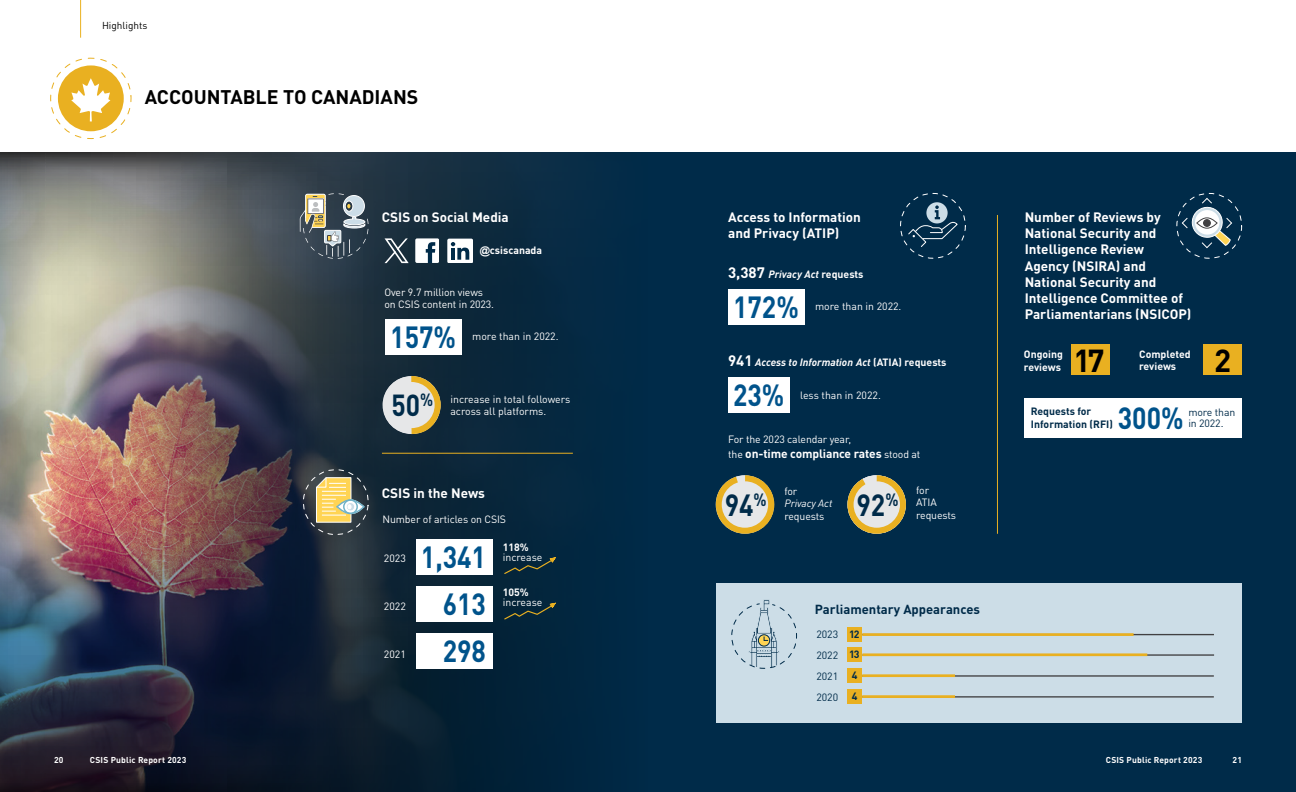
<style>
.page{position:relative;width:1296px;height:792px;background:#fff}
.page>*{position:absolute;margin:0;border:0;box-sizing:border-box;transform-origin:0 0}
.t1{font:700 31.5px "DINOT";color:#000}
.t2{font:700 30.3px/47.1px "DINOT";color:#00538b;text-align:justify;scale:.88 1}
.t3{font:700 30.3px "DINOT";color:#002b49;scale:.88 1}
.t4{font:700 30.1px "DINOT";color:#002b49;scale:.88 1}
.t5{font:700 19.5px "DINOT";color:#000}
.t6{font:700 17.6px "DINOT";color:#002b49;scale:.88 1}
.t7{font:700 13.5px/16.2px "DINOT";color:#fff}
.t8{font:700 13px "DINOT";color:#002b49}
.t9{font:700 12px "DINOT";letter-spacing:-.01em;color:#fff}
.t10{font:10.5px/12.6px "DINOT";letter-spacing:-.01em;color:#fff}
.t11{font:italic 700 10.5px "DINOT";color:#fff}
.t12{font:700 10.5px/12.6px "DINOT";color:#fff}
.t13{font:700 10.5px/20.8px "DINOT";color:#002b49}
.t14{font:10.5px/21px "DINOT";color:#002b49}
.t15{font:10px "DINOT";color:#000}
.t16{font:700 8.5px "DINOT";letter-spacing:.02em;color:#fff}
.s1{font-family:"Arial"}
.s2{font-weight:700}
.s3{font-style:normal;font-size:15px}
.s4{font-style:normal}
.s5{font-weight:400;font-size:10.5px}
.s6{font-style:italic}
</style>
<div class="page">
<div style="left:648px;top:152px;width:648px;height:640px;background:#002b49"></div>
<div style="left:717px;top:584px;width:525px;height:139px;background:#ccdde7"></div>
<hr style="left:997px;top:215px;width:1px;height:319px;background:#e9b021">
<img style="left:0;top:152px;width:149px;height:640px">
<svg style="left:149px;top:152px;width:499px;height:640px;background:#1f3041"></svg>
<hr style="left:382px;top:453px;width:191px;height:1px;background:#e9b021">
<div style="left:1071px;top:345px;width:39px;height:30px;background:#e9b021"></div>
<div style="left:1203px;top:345px;width:39px;height:30px;background:#e9b021"></div>
<svg style="left:447px;top:239px;width:26px;height:24px"></svg>
<svg style="left:415px;top:238px;width:24px;height:25px"></svg>
<svg style="left:716px;top:475px;width:58px;height:59px"></svg>
<div style="left:722px;top:481px;width:46px;height:47px;background:#e6e7e8;border-radius:50%"></div>
<svg style="left:847px;top:475px;width:59px;height:59px"></svg>
<div style="left:854px;top:481px;width:46px;height:47px;background:#e6e7e8;border-radius:50%"></div>
<svg style="left:379px;top:376px;width:62px;height:62px;background:#74735c"></svg>
<div style="left:389px;top:382px;width:46px;height:46px;background:#e6e7e8;border-radius:50%"></div>
<svg style="left:385px;top:238px;width:24px;height:25px"></svg>
<div style="left:728px;top:289px;width:77px;height:36px;background:#fff"></div>
<div style="left:1024px;top:398px;width:218px;height:40px;background:#fff"></div>
<div style="left:728px;top:378px;width:62px;height:35px;background:#fff"></div>
<div style="left:385px;top:319px;width:77px;height:36px;background:#fff"></div>
<div style="left:416px;top:539px;width:77px;height:36px;background:#fff"></div>
<div style="left:416px;top:586px;width:77px;height:36px;background:#fff"></div>
<div style="left:416px;top:633px;width:77px;height:36px;background:#fff"></div>
<hr style="left:862px;top:675px;width:352px;height:2px;background:#414042">
<hr style="left:862px;top:634px;width:352px;height:1px;background:#414042">
<hr style="left:862px;top:674px;width:93px;height:3px;background:#e9b021">
<hr style="left:862px;top:696px;width:352px;height:2px;background:#414042">
<hr style="left:862px;top:695px;width:93px;height:3px;background:#e9b021">
<hr style="left:862px;top:654px;width:352px;height:2px;background:#414042">
<hr style="left:862px;top:653px;width:285px;height:3px;background:#e9b021">
<hr style="left:862px;top:633px;width:272px;height:3px;background:#e9b021">
<div style="left:848px;top:627px;width:14px;height:15px;background:#e9b021"></div>
<div style="left:848px;top:647px;width:14px;height:15px;background:#e9b021"></div>
<div style="left:848px;top:668px;width:14px;height:15px;background:#e9b021"></div>
<div style="left:848px;top:689px;width:14px;height:15px;background:#e9b021"></div>
<svg style="left:504px;top:557px;width:52px;height:17px"></svg>
<svg style="left:504px;top:603px;width:52px;height:16px"></svg>
<svg style="left:1181px;top:198px;width:51px;height:51px"></svg>
<div style="left:1203px;top:219px;width:8px;height:8px;border:1px solid #414042;border-radius:50%"></div>
<div style="left:1177px;top:193px;width:65px;height:66px;border:1px dashed #fff;border-radius:50%"></div>
<div style="left:900px;top:193px;width:66px;height:66px;border:1px dashed #fff;border-radius:50%"></div>
<svg style="left:908px;top:202px;width:50px;height:46px"></svg>
<svg style="left:300px;top:193px;width:68px;height:66px;background:#6a7477"></svg>
<svg style="left:50px;top:57px;width:82px;height:83px"></svg>
<svg style="left:731px;top:599px;width:66px;height:70px"></svg>
<svg style="left:302px;top:468px;width:68px;height:68px;background:#79775f"></svg>
<hr style="left:80px;top:0;width:1px;height:38px;background:#eab120">
<p class="t15" style="left:102px;top:19px;width:47px">Highlights</p>
<p class="t5" style="left:145px;top:85px;width:275px">ACCOUNTABLE TO CANADIANS</p>
<p class="t7" style="left:382px;top:208px;width:128px">CSIS on Social Media</p>
<p class="t12" style="left:480px;top:244px;width:64px"><span class="s1">@</span>csiscanada</p>
<p class="t10" style="left:384px;top:285px;width:111px">Over 9.7 million views on CSIS content in 2023.</p>
<p class="t2" style="left:390px;top:313px;width:76px">157%</p>
<p class="t10" style="left:472px;top:330px;width:88px">more than in 2022.</p>
<p class="t4" style="left:391px;top:386px;width:49px">50<sup>%</sup></p>
<p class="t10" style="left:450px;top:392px;width:121px">increase in total followers across all platforms.</p>
<p class="t7" style="left:382px;top:484px;width:105px">CSIS in the News</p>
<p class="t10" style="left:382px;top:512px;width:125px">Number of articles on CSIS</p>
<p class="t10" style="left:384px;top:552px;width:23px">2023</p>
<p class="t10" style="left:384px;top:600px;width:23px">2022</p>
<p class="t10" style="left:384px;top:648px;width:23px">2021</p>
<p class="t2" style="left:443px;top:533px;width:51px;text-indent:-22px">1,341<br>613<br>298</p>
<p class="t10" style="left:503px;top:542px;width:41px;line-height:10px"><span class="s2">118% </span>increase</p>
<p class="t10" style="left:503px;top:587px;width:41px;line-height:10px"><span class="s2">105% </span>increase</p>
<p class="t7" style="left:728px;top:209px;width:134px">Access to Information and Privacy (ATIP)</p>
<p class="t11" style="left:728px;top:267px;width:137px"><span class="s3">3,387</span> Privacy Act <span class="s4">requests</span></p>
<p class="t2" style="left:733px;top:283px;width:76px">172%</p>
<p class="t10" style="left:815px;top:300px;width:88px">more than in 2022.</p>
<p class="t11" style="left:728px;top:355px;width:220px"><span class="s3">941</span> Access to Information Act <span class="s4">(ATIA) requests</span></p>
<p class="t2" style="left:733px;top:371px;width:60px">23%</p>
<p class="t10" style="left:800px;top:389px;width:82px">less than in 2022.</p>
<p class="t10" style="left:728px;top:433px;width:125px">For the 2023 calendar year,</p>
<p class="t9" style="left:728px;top:445px;width:194px"><span class="s5">the</span> on-time compliance rates <span class="s5">stood at</span></p>
<p class="t10" style="left:784px;top:484px;width:49px">for<br><span class="s6">Privacy Act </span>requests</p>
<p class="t10" style="left:916px;top:483px;width:22px">for<br>ATIA</p>
<p class="t6" style="left:754px;top:488px;width:16px">%</p>
<p class="t3" style="left:857px;top:485px;width:49px">92<sup>%</sup></p>
<p class="t3" style="left:725px;top:485px;width:34px">94</p>
<p class="t10" style="left:916px;top:509px;width:41px">requests</p>
<p class="t8" style="left:815px;top:601px;width:167px">Parliamentary Appearances</p>
<p class="t14" style="left:816px;top:623px;width:23px;text-align:justify">2023<br>2022<br>2021<br>2020</p>
<p class="t13" style="left:849px;top:624px;width:12px">12<br>13<br>4<br>4</p>
<p class="t7" style="left:1025px;top:209px;width:168px">Number of Reviews by<br>National Security and<br>Intelligence Review<br>Agency (NSIRA) and<br>National Security and<br>Intelligence Committee of<br>Parliamentarians (NSICOP)</p>
<p class="t1" style="left:1073px;top:340px;width:33px">17</p>
<p class="t12" style="left:1024px;top:348px;width:41px">Ongoing reviews</p>
<p class="t12" style="left:1139px;top:347px;width:53px">Completed</p>
<p class="t12" style="left:1139px;top:360px;width:39px">reviews</p>
<p class="t1" style="left:1214px;top:340px;width:19px">2</p>
<p class="t13" style="left:1031px;top:405px;width:83px;line-height:12.6px">Requests for<br>Information (RFI)</p>
<p class="t2" style="left:1118px;top:394px;width:76px">300%</p>
<p class="t14" style="left:1188px;top:407px;width:49px;line-height:11px">more than in 2022.</p>
<p class="t16" style="left:54px;top:755px;width:11px">20</p>
<p class="t16" style="left:90px;top:755px;width:98px">CSIS Public Report 2023</p>
<p class="t16" style="left:1106px;top:755px;width:98px">CSIS Public Report 2023</p>
<p class="t16" style="left:1233px;top:755px;width:11px">21</p>
</div>
